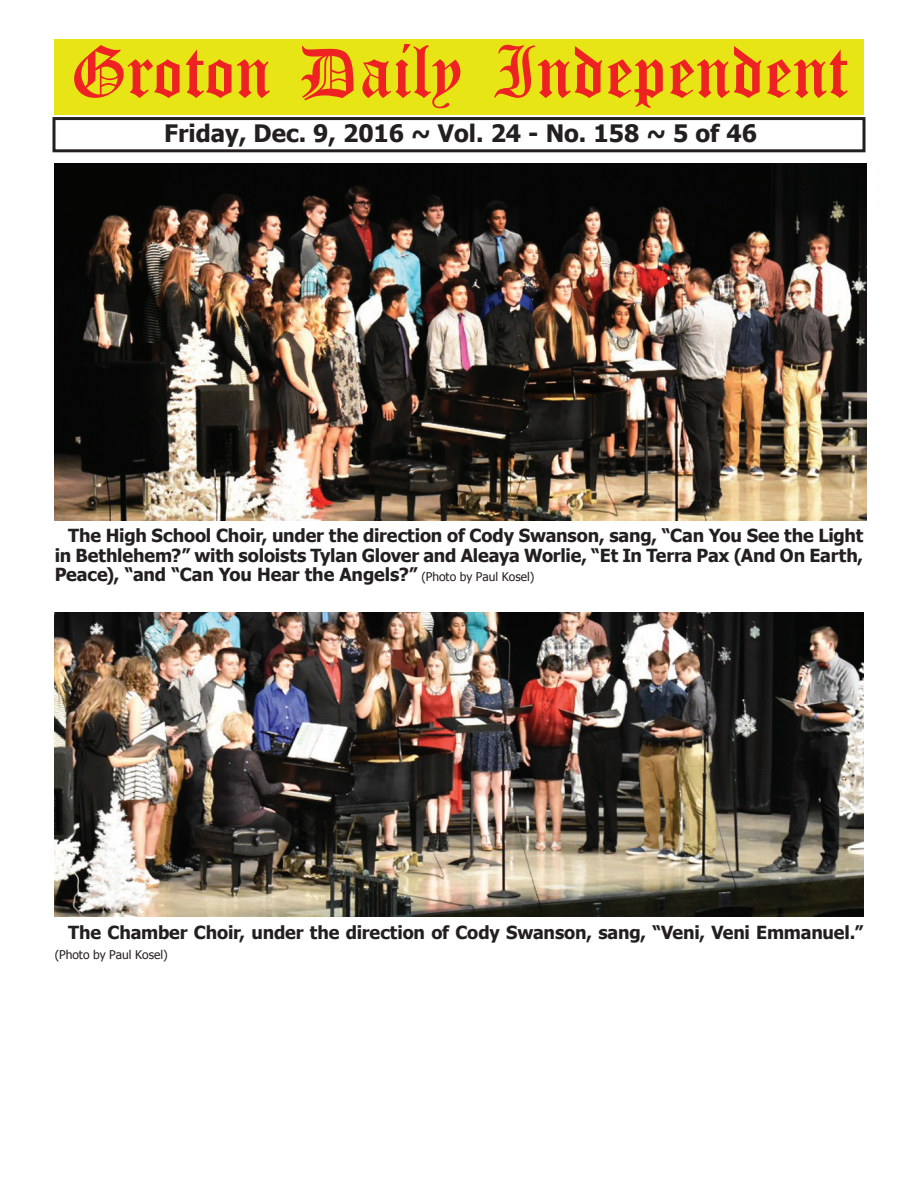
<style>
.page{position:relative;width:918px;height:1188px;background:#fff}
.page>*{position:absolute;margin:0;border:0;box-sizing:border-box;transform-origin:0 0}
.t1{font:54px "Old English Five";color:#ee2123}
.t2{font:700 24px "Tahoma";color:#231f20}
.t3{font:700 18px/19.5px "Tahoma";letter-spacing:-.01em;color:#231f20;text-align:justify}
.t4{font:12px "Tahoma";color:#231f20}
.s1{font-weight:400;font-size:12px}
</style>
<div class="page">
<div style="left:52px;top:117px;width:814px;height:35px;border:3px solid #231f20"></div>
<div style="left:54px;top:40px;width:810px;height:75px;background:#e7e515"></div>
<img style="left:55px;top:164px;width:811px;height:356px">
<img style="left:55px;top:613px;width:808px;height:304px">
<h1 class="t1" style="left:70px;top:47px;width:779px">Groton Daily Independent</h1>
<h2 class="t2" style="left:164px;top:116px;width:594px">Friday, Dec. 9, 2016 ~ Vol. 24 - No. 158 ~ 5 of 46</h2>
<p class="t3" style="left:55px;top:525px;width:810px;text-indent:14px">The High School Choir, under the direction of Cody Swanson, sang, “Can You See the Light in Bethlehem?” with soloists Tylan Glover and Aleaya Worlie, “Et In Terra Pax (And On Earth, Peace), “and “Can You Hear the Angels?” <span class="s1">(Photo by Paul Kosel)</span></p>
<p class="t3" style="left:68px;top:922px;width:797px">The Chamber Choir, under the direction of Cody Swanson, sang, “Veni, Veni Emmanuel.”</p>
<p class="t4" style="left:55px;top:946px;width:115px">(Photo by Paul Kosel)</p>
</div>
